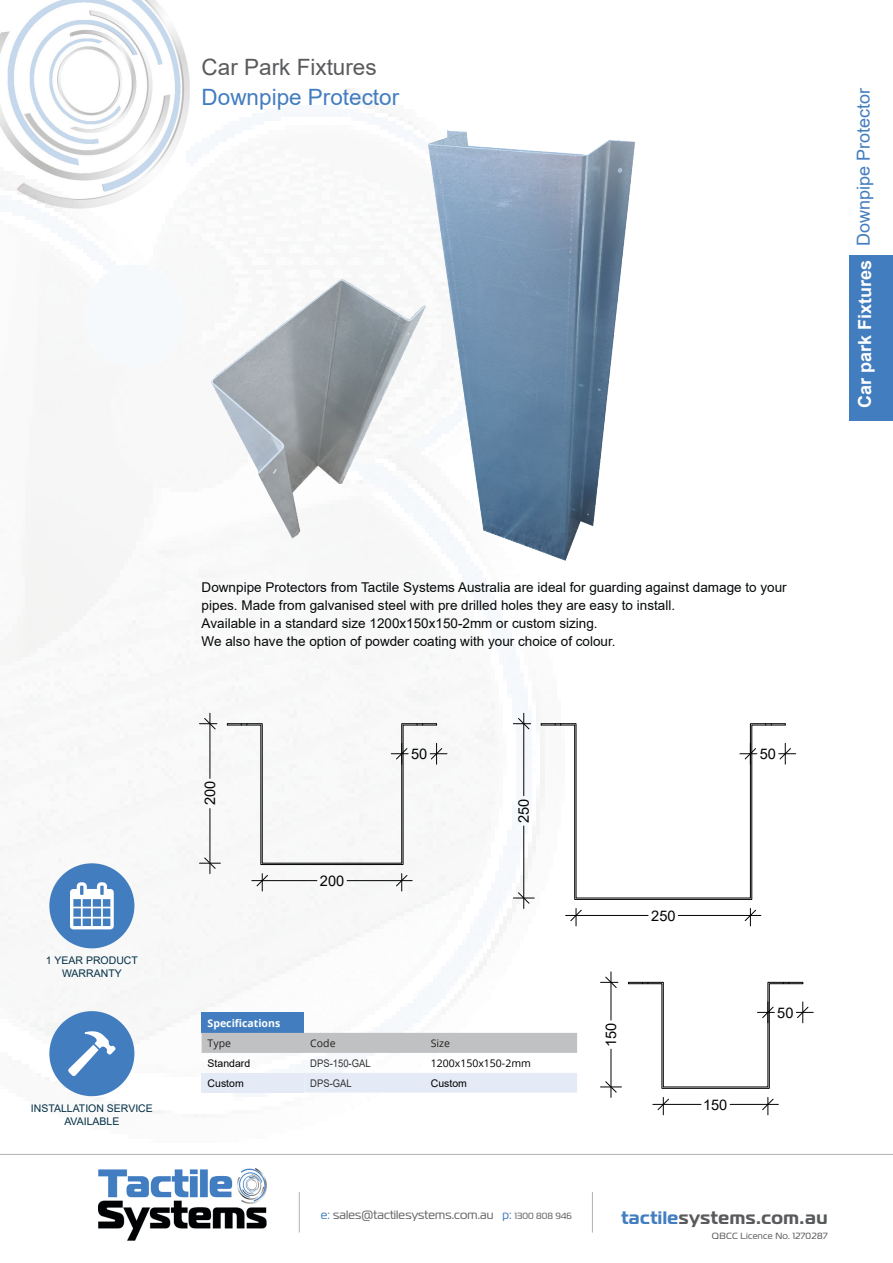
<style>
.page{position:relative;width:893px;height:1263px;background:#fff}
.page>*{position:absolute;margin:0;border:0;box-sizing:border-box;transform-origin:0 0}
.t1{font:22.5px "Arial";color:#427dc0}
.t2{font:22.5px "Arial";color:#5a5b5d}
.t3{font:700 18px "Magistral";letter-spacing:.03em;color:#417dc0}
.t4{font:18px "Arial";color:#427dc0}
.t5{font:700 18px "Arial";color:#fff}
.t6{font:14.55px "Arial";color:#020304}
.t7{font:13.5px/18px "Arial";color:#050809}
.t8{font:12px "Magistral";letter-spacing:.01em;color:#636466}
.t9{font:10.5px/12.6px "Arial";color:#032f46;text-align:center}
.Catalogue_Table_text{font:10.5px "Arial";color:#000}
.t10{font:10.5px "Arial";color:#323031;scale:.9 1}
.Catalogue_Table_text-2{font:10.5px "Open Sans";color:#000}
.t11{font:700 10.5px "Open Sans";color:#fff}
.t12{font:10.5px "Open Sans";color:#231f20}
.t13{font:9px "Magistral";letter-spacing:.03em;color:#595a5c}
.s1{color:#427dc0}
.s2{color:#626366}
.s3{font-size:9px;color:#646568}
.s4{color:#5a5a5d}
.s5{color:#595a5c}
</style>
<div class="page">
<img style="left:0;top:0;width:180px;height:187px">
<hr style="left:0;top:1154px;width:893px;height:1px;background:#b0b2b4">
<hr style="left:299px;top:1192px;width:1px;height:40px;background:#b0b2b4">
<hr style="left:592px;top:1192px;width:1px;height:40px;background:#b0b2b4">
<img style="left:1px;top:39px;width:576px;height:1075px">
<img style="left:99px;top:1168px;width:167px;height:73px">
<div style="left:850px;top:248px;width:43px;height:173px;background:#427dc0"></div>
<div style="left:848px;top:73px;width:45px;height:181px;background:#fff"></div>
<div style="left:49px;top:863px;width:85px;height:85px;background:#427dc0;border-radius:50%"></div>
<svg style="left:70px;top:882px;width:44px;height:47px"></svg>
<div style="left:49px;top:1011px;width:85px;height:85px;background:#427dc0;border-radius:50%"></div>
<svg style="left:68px;top:1031px;width:48px;height:45px"></svg>
<img style="left:320px;top:119px;width:315px;height:452px">
<img style="left:203px;top:270px;width:234px;height:277px">
<hr style="left:210px;top:808px;width:1px;height:66px;background:#020304">
<hr style="left:210px;top:713px;width:1px;height:65px;background:#020304">
<svg style="left:199px;top:857px;width:21px;height:12px"></svg>
<svg style="left:199px;top:718px;width:18px;height:11px"></svg>
<hr style="left:347px;top:880px;width:65px;height:1px;background:#020304">
<hr style="left:252px;top:880px;width:65px;height:1px;background:#020304">
<svg style="left:396px;top:874px;width:12px;height:17px"></svg>
<svg style="left:256px;top:874px;width:12px;height:17px"></svg>
<hr style="left:523px;top:826px;width:1px;height:82px;background:#020304">
<hr style="left:523px;top:713px;width:1px;height:83px;background:#020304">
<svg style="left:513px;top:892px;width:21px;height:12px"></svg>
<svg style="left:513px;top:718px;width:18px;height:11px"></svg>
<hr style="left:678px;top:915px;width:83px;height:1px;background:#020304">
<hr style="left:566px;top:915px;width:82px;height:1px;background:#020304">
<svg style="left:744px;top:908px;width:12px;height:18px"></svg>
<svg style="left:570px;top:908px;width:12px;height:18px"></svg>
<svg style="left:227px;top:723px;width:220px;height:142px"></svg>
<svg style="left:541px;top:723px;width:255px;height:177px"></svg>
<hr style="left:611px;top:1049px;width:1px;height:48px;background:#020304">
<hr style="left:611px;top:972px;width:1px;height:48px;background:#020304">
<svg style="left:600px;top:1081px;width:21px;height:12px"></svg>
<svg style="left:600px;top:976px;width:18px;height:12px"></svg>
<hr style="left:730px;top:1104px;width:48px;height:1px;background:#020304">
<hr style="left:653px;top:1104px;width:48px;height:1px;background:#020304">
<svg style="left:762px;top:1097px;width:12px;height:18px"></svg>
<svg style="left:657px;top:1097px;width:12px;height:18px"></svg>
<svg style="left:628px;top:982px;width:185px;height:107px"></svg>
<div style="left:202px;top:1013px;width:102px;height:20px;background:#427dc0"></div>
<div style="left:202px;top:1033px;width:375px;height:20px;background:#c0c1c2"></div>
<div style="left:202px;top:1073px;width:102px;height:19px;background:#e4ebf7"></div>
<div style="left:304px;top:1073px;width:273px;height:19px;background:#e4ebf7"></div>
<p class="t2" style="left:202px;top:51px;width:177px">Car Park Fixtures</p>
<p class="t1" style="left:202px;top:81px;width:199px">Downpipe Protector</p>
<p class="t4" style="left:851px;top:246px;width:160px;rotate:-90deg">Downpipe Protector</p>
<p class="t5" style="left:852px;top:408px;width:150px;rotate:-90deg">Car park Fixtures</p>
<p class="t9" style="left:46px;top:954px;width:93px">1 YEAR PRODUCT<br>WARRANTY</p>
<p class="t9" style="left:31px;top:1102px;width:123px">INSTALLATION SERVICE</p>
<p class="t9" style="left:64px;top:1115px;width:57px">AVAILABLE</p>
<p class="t7" style="left:202px;top:578px;width:587px">Downpipe Protectors from Tactile Systems Australia are ideal for guarding against damage to your pipes. Made from galvanised steel with pre drilled holes they are easy to install.<br>Available in a standard size 1200x150x150-2mm or custom sizing.<br>We also have the option of powder coating with your choice of colour.</p>
<p class="t6" style="left:202px;top:805px;width:26px;rotate:-90deg">200</p>
<p class="t6" style="left:320px;top:872px;width:26px">200</p>
<p class="t6" style="left:411px;top:745px;width:18px">50</p>
<p class="t6" style="left:760px;top:745px;width:18px">50</p>
<p class="t6" style="left:515px;top:823px;width:26px;rotate:-90deg">250</p>
<p class="t6" style="left:651px;top:907px;width:26px">250</p>
<p class="t11" style="left:208px;top:1016px;width:74px">Specifications</p>
<p class="t12" style="left:208px;top:1036px;width:25px">Type</p>
<p class="t12" style="left:310px;top:1036px;width:27px">Code</p>
<p class="t12" style="left:431px;top:1036px;width:21px">Size</p>
<p class="Catalogue_Table_text" style="left:208px;top:1055px;width:44px">Standard</p>
<p class="t10" style="left:310px;top:1055px;width:69px">DPS-150-GAL</p>
<p class="Catalogue_Table_text-2" style="left:431px;top:1056px;width:101px">1200x150x150-2mm</p>
<p class="Catalogue_Table_text" style="left:208px;top:1076px;width:38px">Custom</p>
<p class="t10" style="left:310px;top:1076px;width:48px">DPS-GAL</p>
<p class="Catalogue_Table_text" style="left:431px;top:1076px;width:38px">Custom</p>
<p class="t6" style="left:603px;top:1047px;width:26px;rotate:-90deg">150</p>
<p class="t6" style="left:703px;top:1096px;width:26px">150</p>
<p class="t6" style="left:777px;top:1004px;width:18px">50</p>
<p class="t8" style="left:321px;top:1207px;width:253px"><span class="s1">e:</span> <span class="s2">sales</span>@tactilesystems.com.au <span class="s1">p:</span> <span class="s3">1300 808 946</span></p>
<h2 class="t3" style="left:621px;top:1206px;width:207px">tactile<span class="s4">systems</span><span class="s5">.com.au</span></h2>
<p class="t13" style="left:712px;top:1231px;width:117px">QBCC Licence No. 1270287</p>
</div>
